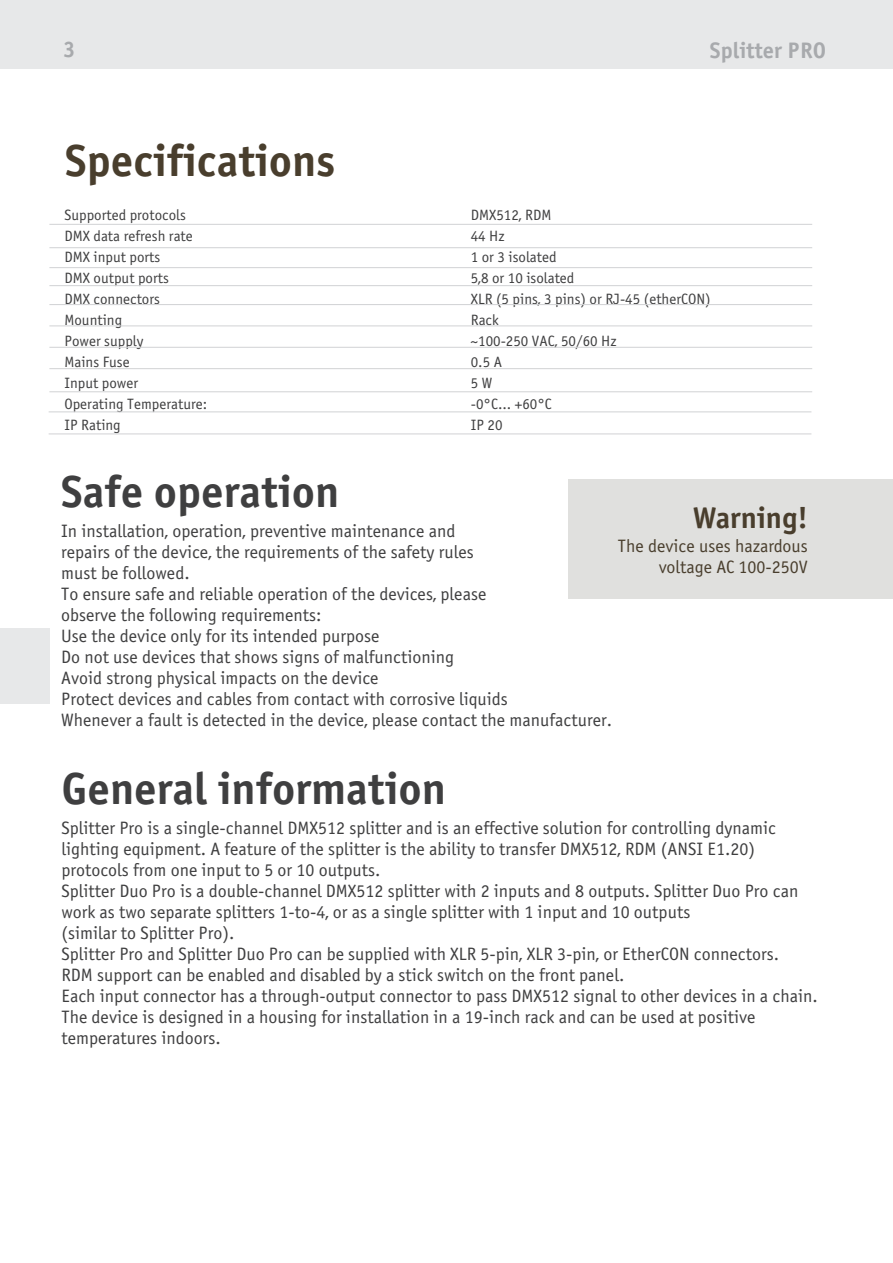
<style>
.page{position:relative;width:893px;height:1263px;background:#fff}
.page>*{position:absolute;margin:0;border:0;box-sizing:border-box;transform-origin:0 0}
.t1{font:700 45px "Officina Sans C";color:#3f3f40}
.t2{font:700 45px "Officina Sans C";color:#493e2d}
.t3{font:700 30px "Officina Sans C";color:#493e2d}
.t4{font:700 22.5px "Officina Sans C";color:#a8aaad}
.t5{font:18px/21px "Officina Sans C";color:#3f3f40}
.t6{font:18px/21px "Officina Sans C";color:#493e2d;text-align:right}
.t7{font:15px/21px "Officina Sans C";color:#3f3f40}
</style>
<div class="page">
<hr style="left:49px;top:224px;width:763px;height:1px;background:#d1d2d4">
<hr style="left:49px;top:247px;width:763px;height:1px;background:#d1d2d4">
<hr style="left:49px;top:304px;width:763px;height:1px;background:#d1d2d4">
<hr style="left:49px;top:285px;width:763px;height:1px;background:#d1d2d4">
<hr style="left:49px;top:325px;width:763px;height:1px;background:#d1d2d4">
<hr style="left:49px;top:347px;width:763px;height:1px;background:#d1d2d4">
<hr style="left:49px;top:368px;width:763px;height:1px;background:#d1d2d4">
<hr style="left:49px;top:391px;width:763px;height:1px;background:#d1d2d4">
<hr style="left:49px;top:411px;width:762px;height:1px;background:#d1d2d4">
<hr style="left:49px;top:433px;width:762px;height:1px;background:#d1d2d4">
<hr style="left:49px;top:267px;width:763px;height:1px;background:#d1d2d4">
<div style="left:0;top:629px;width:49px;height:75px;background:#e7e8e9"></div>
<div style="left:568px;top:479px;width:325px;height:120px;background:#e0e0de"></div>
<div style="left:0;top:0;width:893px;height:68px;background:#e7e8e9"></div>
<p class="t4" style="left:63px;top:37px;width:14px">3</p>
<p class="t4" style="left:710px;top:38px;width:118px">Splitter PRO</p>
<h1 class="t2" style="left:65px;top:135px;width:272px">Specifications</h1>
<p class="t7" style="left:64px;top:205px;width:144px">Supported protocols<br>DMX data refresh rate<br>DMX input ports<br>DMX output ports<br>DMX connectors<br>Mounting<br>Power supply<br>Mains Fuse<br>Input power<br>Operating Temperature:<br>IP Rating</p>
<p class="t7" style="left:471px;top:205px;width:242px">DMX512, RDM<br>44 Hz<br>1 or 3 isolated<br>5,8 or 10 isolated<br>XLR (5 pins, 3 pins) or RJ-45 (etherCON)<br>Rack<br>~100-250 VAC, 50/60 Hz<br>0.5 A<br>5 W<br>-0°С... +60°С<br>IP 20</p>
<h1 class="t1" style="left:61px;top:466px;width:279px">Safe operation</h1>
<p class="t5" style="left:61px;top:521px;width:552px">In installation, operation, preventive maintenance and<br>repairs of the device, the requirements of the safety rules<br>must be followed.<br>To ensure safe and reliable operation of the devices, please<br>observe the following requirements:<br>Use the device only for its intended purpose<br>Do not use devices that shows signs of malfunctioning<br>Avoid strong physical impacts on the device<br>Protect devices and cables from contact with corrosive liquids<br>Whenever a fault is detected in the device, please contact the manufacturer.</p>
<h2 class="t3" style="left:693px;top:501px;width:117px">Warning!</h2>
<p class="t6" style="left:618px;top:536px;width:191px">The device uses hazardous voltage AC 100-250V</p>
<h1 class="t1" style="left:61px;top:763px;width:386px">General information</h1>
<p class="t5" style="left:61px;top:818px;width:758px">Splitter Pro is a single-channel DMX512 splitter and is an effective solution for controlling dynamic lighting equipment. A feature of the splitter is the ability to transfer DMX512, RDM (ANSI E1.20) protocols from one input to 5 or 10 outputs.<br>Splitter Duo Pro is a double-channel DMX512 splitter with 2 inputs and 8 outputs. Splitter Duo Pro can work as two separate splitters 1-to-4, or as a single splitter with 1 input and 10 outputs<br>(similar to Splitter Pro).<br>Splitter Pro and Splitter Duo Pro can be supplied with XLR 5-pin, XLR 3-pin, or EtherCON connectors.<br>RDM support can be enabled and disabled by a stick switch on the front panel.<br>Each input connector has a through-output connector to pass DMX512 signal to other devices in a chain.<br>The device is designed in a housing for installation in a 19-inch rack and can be used at positive temperatures indoors.</p>
</div>
